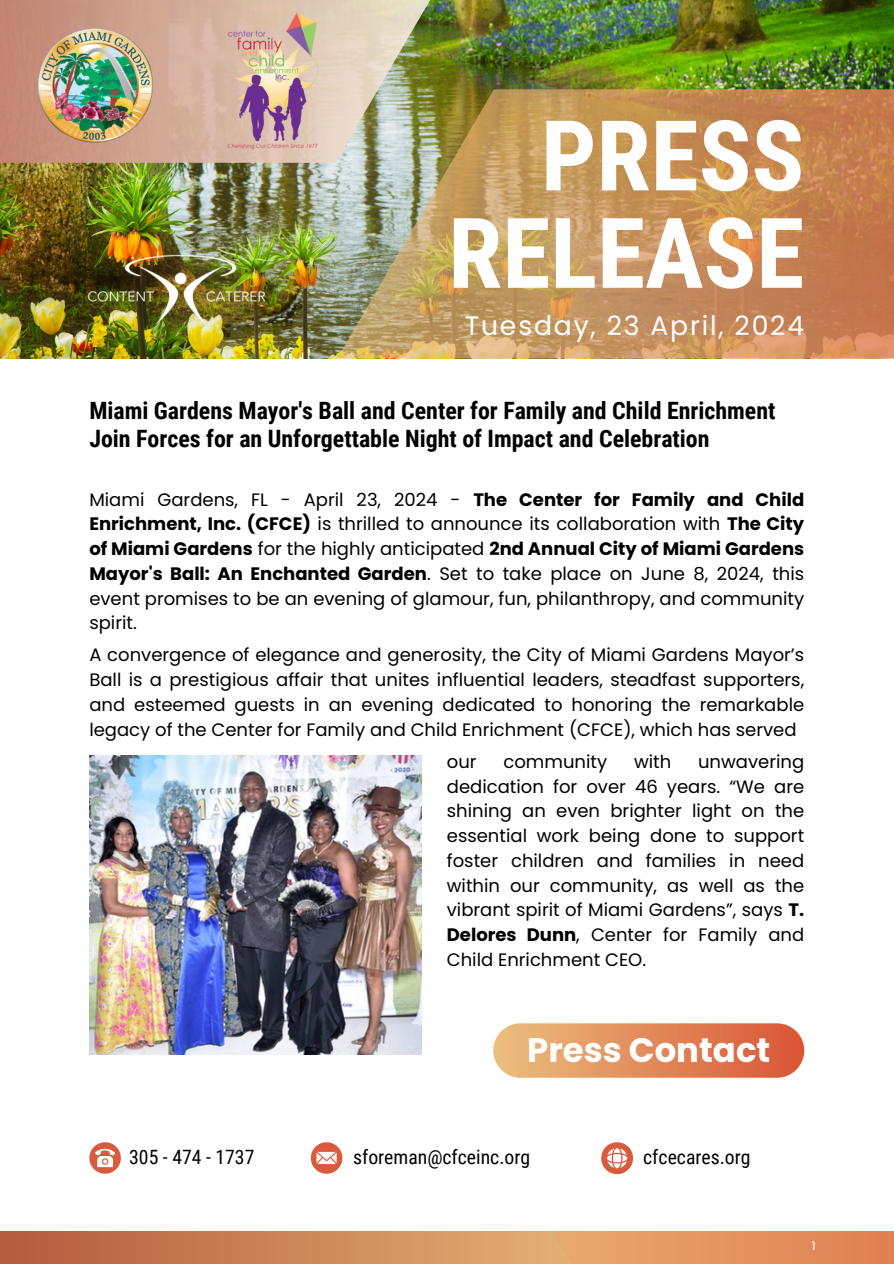
<style>
.page{position:relative;width:894px;height:1264px;background:#fff}
.page>*{position:absolute;margin:0;border:0;box-sizing:border-box;transform-origin:0 0}
.t1{font:700 97.65px "Roboto Condensed";color:#fff}
.t2{font:700 33.9px "Poppins";color:#fff}
.t3{font:26.7px "Poppins";letter-spacing:.07em;color:#fff}
.t4{font:700 23.85px/28.2px "Roboto Condensed";color:#000}
.t5{font:19.65px "Roboto Condensed";color:#000}
.t6{font:18px/24.8px "Poppins";color:#000;text-align:justify}
.t7{font:12px "Poppins";color:#fff}
.s1{font-weight:700}
</style>
<div class="page">
<img style="left:0;top:0;width:893px;height:359px">
<svg style="left:337px;top:89px;width:556px;height:269px;background:#c3935e"></svg>
<svg style="left:664px;top:1231px;width:229px;height:32px;background:#e28e5c"></svg>
<svg style="left:0;top:1231px;width:664px;height:32px;background:#ce895a"></svg>
<img style="left:0;top:0;width:491px;height:163px">
<img style="left:89px;top:755px;width:332px;height:299px">
<svg style="left:89px;top:1142px;width:32px;height:31px"></svg>
<svg style="left:311px;top:1142px;width:31px;height:31px"></svg>
<svg style="left:601px;top:1142px;width:31px;height:31px"></svg>
<img style="left:33px;top:241px;width:295px;height:95px">
<img style="left:160px;top:0;width:230px;height:192px">
<img style="left:32px;top:21px;width:128px;height:128px">
<div style="left:493px;top:1023px;width:311px;height:54px;background:linear-gradient(to right,#ebbf7f,#d95536);border-radius:27px"></div>
<h1 class="t1" style="left:540px;top:100px;width:265px">PRESS</h1>
<h3 class="t1" style="left:448px;top:197px;width:357px">RELEASE</h3>
<p class="t3" style="left:464px;top:306px;width:341px">Tuesday, 23 April, 2024</p>
<h4 class="t4" style="left:89px;top:397px;width:687px">Miami Gardens Mayor's Ball and Center for Family and Child Enrichment<br>Join Forces for an Unforgettable Night of Impact and Celebration</h4>
<p class="t6" style="left:89px;top:487px;width:716px">Miami Gardens, FL - April 23, 2024 - <span class="s1">The Center for Family and Child Enrichment, Inc. (CFCE)</span> is thrilled to announce its collaboration with <span class="s1">The City of Miami Gardens</span> for the highly anticipated <span class="s1">2nd Annual City of Miami Gardens Mayor's Ball: An Enchanted Garden</span>. Set to take place on June 8, 2024, this event promises to be an evening of glamour, fun, philanthropy, and community spirit.</p>
<p class="t6" style="left:89px;top:642px;width:716px">A convergence of elegance and generosity, the City of Miami Gardens Mayor’s Ball is a prestigious affair that unites influential leaders, steadfast supporters, and esteemed guests in an evening dedicated to honoring the remarkable legacy of the Center for Family and Child Enrichment (CFCE), which has served</p>
<p class="t6" style="left:446px;top:749px;width:359px;text-indent:251px">unwavering dedication for over 46 years. “We are shining an even brighter light on the essential work being done to support foster children and families in need within our community, as well as the vibrant spirit of Miami Gardens”, says <span class="s1">T.<br>Delores Dunn</span>, Center for Family and Child Enrichment CEO.</p>
<p class="t6" style="left:446px;top:749px;width:31px">our</p>
<p class="t6" style="left:503px;top:749px;width:105px">community</p>
<p class="t6" style="left:633px;top:749px;width:39px">with</p>
<p class="t2" style="left:527px;top:1026px;width:244px">Press Contact</p>
<p class="t5" style="left:129px;top:1145px;width:127px">305 - 474 - 1737</p>
<h2 class="t5" style="left:353px;top:1145px;width:178px">sforeman@cfceinc.org</h2>
<p class="t5" style="left:643px;top:1145px;width:109px">cfcecares.org</p>
<p class="t7" style="left:811px;top:1237px;width:5px">1</p>
</div>
